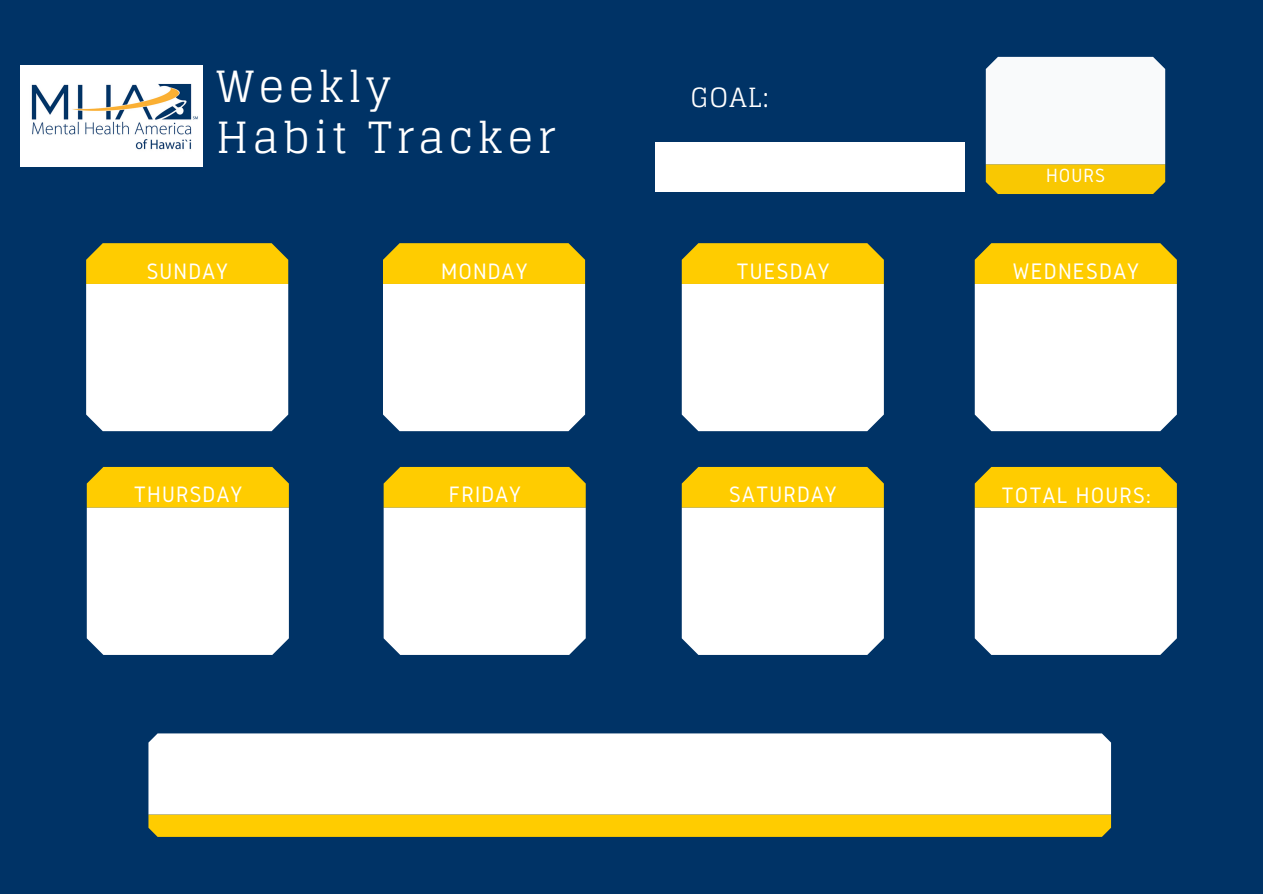
<style>
.page{position:relative;width:1263px;height:894px;background:#fff}
.page>*{position:absolute;margin:0;border:0;box-sizing:border-box;transform-origin:0 0}
.t1{font:43.05px/50.6px "Glegoo";letter-spacing:.1em;color:#fff}
.t2{font:26.4px "Glegoo";color:#fff}
.t3{font:23.4px "Gidole";letter-spacing:.05em;color:#fff}
.t4{font:23.1px "Gidole";letter-spacing:.05em;color:#fff}
.t5{font:19.8px "Gidole";letter-spacing:.05em;color:#fff}
</style>
<div class="page">
<div style="left:0;top:0;width:1263px;height:893px;background:#036"></div>
<svg style="left:86px;top:243px;width:202px;height:188px;background:#faf0c7"></svg>
<svg style="left:986px;top:57px;width:179px;height:137px;background:#f5ecc4"></svg>
<svg style="left:383px;top:243px;width:202px;height:188px;background:#faf1c7"></svg>
<svg style="left:682px;top:243px;width:202px;height:188px;background:#faf1c7"></svg>
<svg style="left:975px;top:243px;width:202px;height:188px;background:#faf1c7"></svg>
<svg style="left:87px;top:467px;width:202px;height:187px;background:#faf1c7"></svg>
<svg style="left:384px;top:467px;width:202px;height:187px;background:#faf1c7"></svg>
<svg style="left:682px;top:467px;width:202px;height:187px;background:#faf1c7"></svg>
<svg style="left:975px;top:467px;width:202px;height:187px;background:#faf1c7"></svg>
<div style="left:148px;top:814px;width:963px;height:22px;background:#fc0"></div>
<div style="left:148px;top:733px;width:963px;height:81px;background:#fff"></div>
<img style="left:20px;top:65px;width:182px;height:101px">
<div style="left:655px;top:142px;width:309px;height:49px;background:#fff"></div>
<h1 class="t1" style="left:216px;top:62px;width:341px">Weekly<br>Habit Tracker</h1>
<p class="t2" style="left:691px;top:83px;width:79px">GOAL:</p>
<p class="t4" style="left:147px;top:258px;width:83px">SUNDAY</p>
<p class="t4" style="left:441px;top:258px;width:88px">MONDAY</p>
<p class="t4" style="left:736px;top:258px;width:95px">TUESDAY</p>
<p class="t5" style="left:1046px;top:164px;width:61px">HOURS</p>
<p class="t3" style="left:1013px;top:258px;width:128px">WEDNESDAY</p>
<p class="t4" style="left:134px;top:481px;width:110px">THURSDAY</p>
<p class="t4" style="left:449px;top:482px;width:74px">FRIDAY</p>
<p class="t4" style="left:729px;top:482px;width:109px">SATURDAY</p>
<p class="t4" style="left:1001px;top:482px;width:151px">TOTAL HOURS:</p>
</div>
